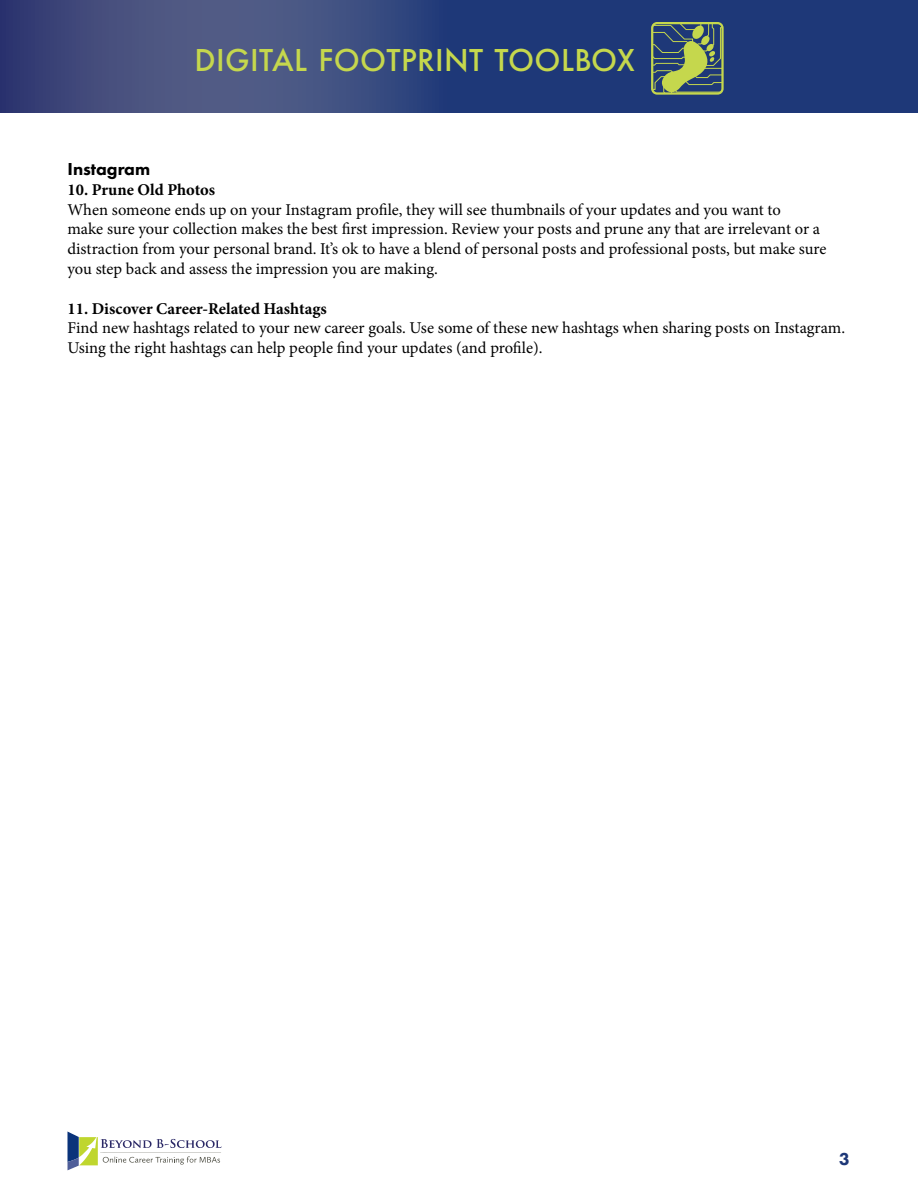
<style>
.page{position:relative;width:918px;height:1188px;background:#fff}
.page>*{position:absolute;margin:0;border:0;box-sizing:border-box;transform-origin:0 0}
.t1{font:500 33px "Futura PT";letter-spacing:.01em;color:#c5d74d}
.t2{font:800 18px "Futura PT";color:#000}
.t3{font:800 18px "Futura PT";color:#1e3878}
.t4{font:16.5px/19.8px "Minion Pro";letter-spacing:-.005em;color:#000}
.t5{font:700 16.5px "Minion Pro";color:#000}
</style>
<div class="page">
<svg style="left:0;top:0;width:918px;height:112px;background:#30437b"></svg>
<svg style="left:67px;top:1132px;width:154px;height:38px"></svg>
<svg style="left:654px;top:25px;width:67px;height:67px;background:#5f7666"></svg>
<div style="left:651px;top:22px;width:73px;height:73px;border:2px solid #c5d74d;border-radius:5px"></div>
<h1 class="t1" style="left:195px;top:40px;width:442px">DIGITAL FOOTPRINT TOOLBOX</h1>
<p class="t2" style="left:68px;top:158px;width:84px">Instagram</p>
<p class="t5" style="left:68px;top:178px;width:149px">10. Prune Old Photos</p>
<p class="t4" style="left:68px;top:200px;width:761px">When someone ends up on your Instagram profile, they will see thumbnails of your updates and you want to<br>make sure your collection makes the best first impression. Review your posts and prune any that are irrelevant or a distraction from your personal brand. It’s ok to have a blend of personal posts and professional posts, but make sure you step back and assess the impression you are making.</p>
<p class="t5" style="left:68px;top:297px;width:261px">11. Discover Career-Related Hashtags</p>
<p class="t4" style="left:68px;top:318px;width:779px">Find new hashtags related to your new career goals. Use some of these new hashtags when sharing posts on Instagram.<br>Using the right hashtags can help people find your updates (and profile).</p>
<p class="t3" style="left:839px;top:1148px;width:12px">3</p>
</div>
